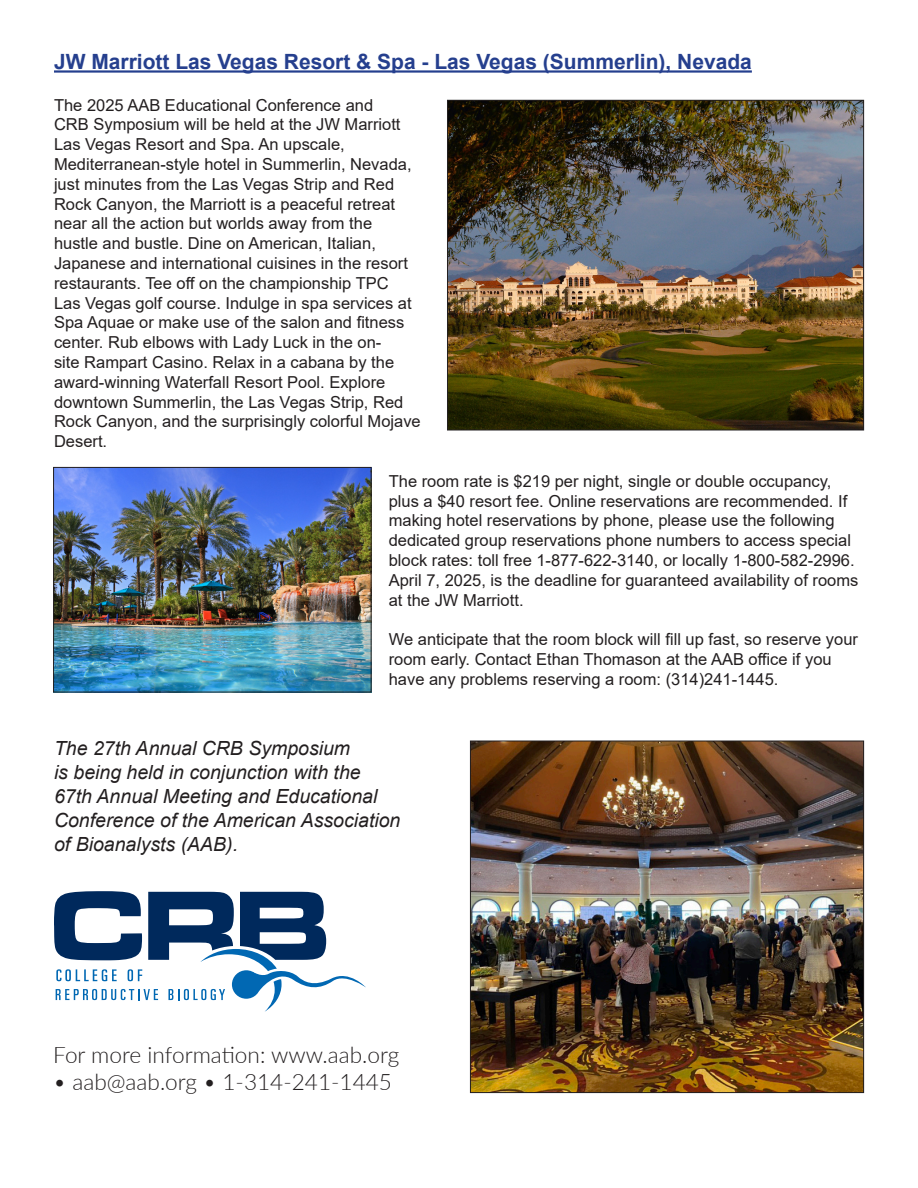
<style>
.page{position:relative;width:918px;height:1188px;background:#fff}
.page>*{position:absolute;margin:0;border:0;box-sizing:border-box;transform-origin:0 0}
.t1{font:300 22.65px "Lato";color:#231f20}
.t2{font:700 21px "Arial";color:#253f8e}
.t3{font:italic 19.5px/24px "Arial";color:#231f20}
.t4{font:16.5px/19.8px "Arial";color:#231f20}
</style>
<div class="page">
<hr style="left:54px;top:70px;width:698px;height:3px;background:#253f8e">
<img style="left:449px;top:102px;width:413px;height:326px">
<div style="left:447px;top:100px;width:417px;height:330px;border:1px solid #231f20"></div>
<img style="left:55px;top:469px;width:315px;height:221px">
<div style="left:53px;top:467px;width:319px;height:225px;border:1px solid #231f20"></div>
<img style="left:472px;top:743px;width:390px;height:348px">
<div style="left:470px;top:741px;width:394px;height:352px;border:1px solid #231f20"></div>
<svg style="left:54px;top:891px;width:312px;height:121px"></svg>
<p class="t2" style="left:54px;top:47px;width:699px">JW Marriott Las Vegas Resort &amp; Spa - Las Vegas (Summerlin), Nevada</p>
<p class="t4" style="left:54px;top:95px;width:368px">The 2025 AAB Educational Conference and<br>CRB Symposium will be held at the JW Marriott Las Vegas Resort and Spa. An upscale, Mediterranean-style hotel in Summerlin, Nevada, just minutes from the Las Vegas Strip and Red Rock Canyon, the Marriott is a peaceful retreat near all the action but worlds away from the<br>hustle and bustle. Dine on American, Italian, Japanese and international cuisines in the resort restaurants. Tee off on the championship TPC<br>Las Vegas golf course. Indulge in spa services at Spa Aquae or make use of the salon and fitness center. Rub elbows with Lady Luck in the on-<br>site Rampart Casino. Relax in a cabana by the award-winning Waterfall Resort Pool. Explore downtown Summerlin, the Las Vegas Strip, Red Rock Canyon, and the surprisingly colorful Mojave Desert.</p>
<p class="t4" style="left:389px;top:471px;width:471px">The room rate is $219 per night, single or double occupancy, plus a $40 resort fee. Online reservations are recommended. If making hotel reservations by phone, please use the following dedicated group reservations phone numbers to access special block rates: toll free 1-877-622-3140, or locally 1-800-582-2996.<br>April 7, 2025, is the deadline for guaranteed availability of rooms at the JW Marriott.</p>
<p class="t4" style="left:389px;top:629px;width:471px">We anticipate that the room block will fill up fast, so reserve your room early. Contact Ethan Thomason at the AAB office if you have any problems reserving a room: (314)241-1445.</p>
<p class="t3" style="left:54px;top:736px;width:348px">The 27th Annual CRB Symposium<br>is being held in conjunction with the 67th Annual Meeting and Educational Conference of the American Association of Bioanalysts (AAB).</p>
<p class="t1" style="left:53px;top:1039px;width:348px">For more information: www.aab.org</p>
<p class="t1" style="left:53px;top:1067px;width:340px">• aab@aab.org • 1-314-241-1445</p>
</div>
